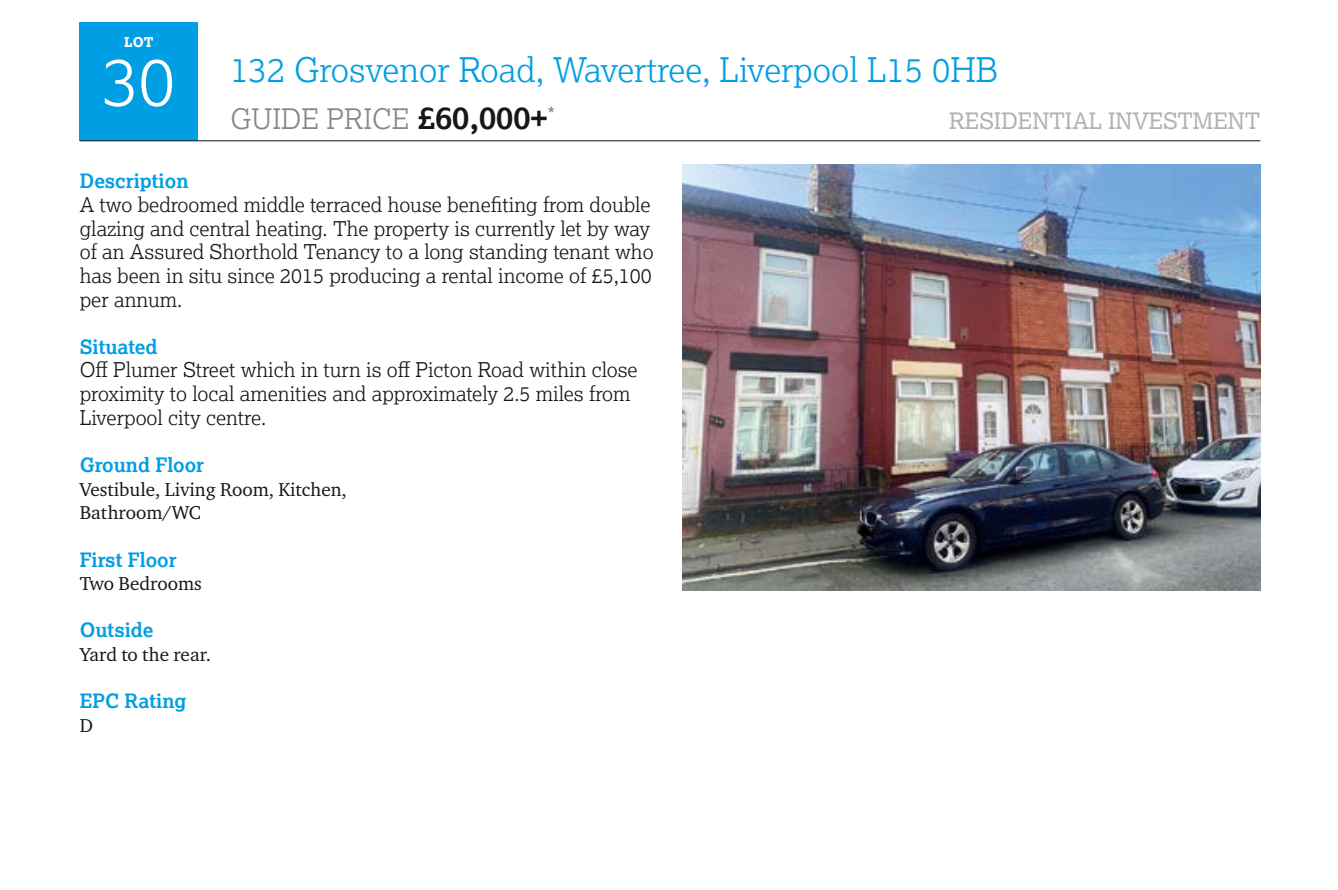
<style>
.page{position:relative;width:1338px;height:890px;background:#fff}
.page>*{position:absolute;margin:0;border:0;box-sizing:border-box;transform-origin:0 0}
.t1{font:300 67.5px "Lexia";color:#fff}
.t2{font:300 33.75px "Lexia";color:#009ee3}
.t3{font:300 28.12px "Lexia";color:#868786}
.t4{font:22.5px "Lexia";color:#b1b2b3}
.t5{font:300 20.25px/23.6px "Lexia";color:#181716}
.t6{font:700 19.8px "Lexia";color:#009ee3}
.t7{font:19.12px/23.6px "Charter ITC Pro";color:#181716}
.t8{font:800 13.5px "Lexia";color:#fff}
.s1{font-weight:700;font-size:31.5px;color:#181716}
</style>
<div class="page">
<div style="left:80px;top:23px;width:118px;height:118px;background:#009ee3"></div>
<hr style="left:80px;top:140px;width:1180px;height:1px;background:#181716">
<img style="left:682px;top:165px;width:578px;height:425px">
<p class="t8" style="left:124px;top:33px;width:31px">LOT</p>
<h1 class="t1" style="left:103px;top:39px;width:74px">30</h1>
<h2 class="t2" style="left:230px;top:48px;width:769px">132 Grosvenor Road, Wavertree, Liverpool L15 0HB</h2>
<h3 class="t3" style="left:230px;top:101px;width:326px">GUIDE PRICE <span class="s1">£60,000+</span><sup>*</sup></h3>
<p class="t4" style="left:949px;top:107px;width:313px">RESIDENTIAL INVESTMENT</p>
<p class="t6" style="left:80px;top:169px;width:110px">Description</p>
<p class="t5" style="left:80px;top:192px;width:575px">A two bedroomed middle terraced house benefiting from double glazing and central heating. The property is currently let by way of an Assured Shorthold Tenancy to a long standing tenant who has been in situ since 2015 producing a rental income of £5,100 per annum.</p>
<p class="t6" style="left:80px;top:334px;width:79px">Situated</p>
<p class="t5" style="left:80px;top:358px;width:559px">Off Plumer Street which in turn is off Picton Road within close proximity to local amenities and approximately 2.5 miles from<br>Liverpool city centre.</p>
<p class="t6" style="left:80px;top:452px;width:126px">Ground Floor</p>
<p class="t7" style="left:80px;top:477px;width:269px">Vestibule, Living Room, Kitchen,<br>Bathroom/WC</p>
<p class="t6" style="left:80px;top:547px;width:98px">First Floor</p>
<p class="t7" style="left:80px;top:571px;width:124px">Two Bedrooms</p>
<p class="t6" style="left:80px;top:617px;width:75px">Outside</p>
<p class="t7" style="left:80px;top:642px;width:133px">Yard to the rear.</p>
<p class="t6" style="left:80px;top:688px;width:108px">EPC Rating</p>
<p class="t7" style="left:80px;top:713px;width:15px">D</p>
</div>
